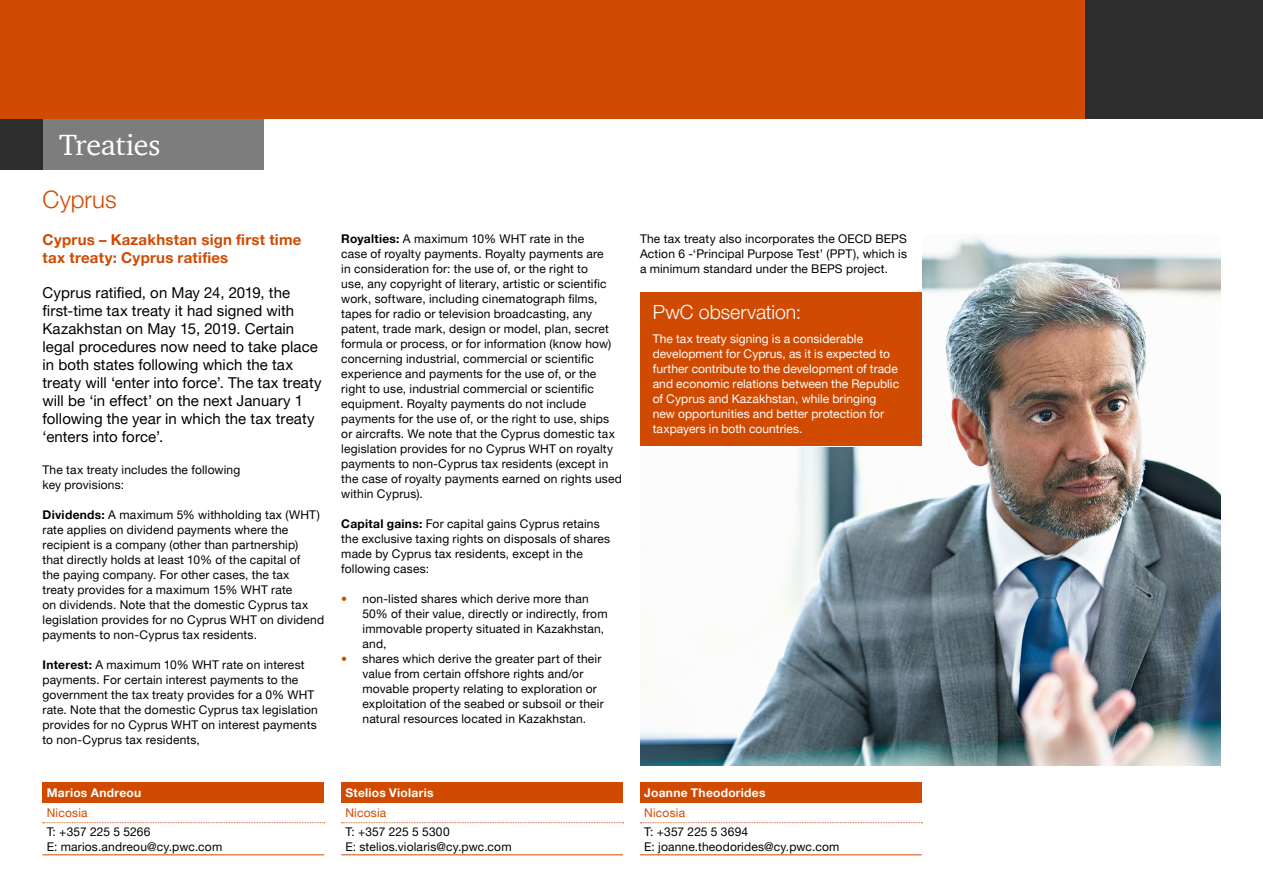
<style>
.page{position:relative;width:1263px;height:893px;background:#fff}
.page>*{position:absolute;margin:0;border:0;box-sizing:border-box;transform-origin:0 0}
.Body_copy{font:30px "ITC Charter Com";letter-spacing:-.01em;color:#fff}
.Body_copy-2{font:300 24px "Helvetica Neue LT Pro";color:#d04a02}
.Body_copy-3{font:300 19.5px "Helvetica Neue LT Pro";color:#fff}
.Intro_text{font:15px/18px "Helvetica Neue LT Pro";letter-spacing:.005em;color:#000}
.Sub_title{font:700 15px/18px "Helvetica Neue LT Pro";letter-spacing:.02em;color:#d04a02}
.Intro_text-2{font:12px/15px "Helvetica Neue LT Pro";letter-spacing:.015em;color:#000}
.t1{font:12px/15px "Helvetica Neue LT Pro";letter-spacing:.005em;color:#fff}
.Body_copy-4{font:12px "Helvetica Neue LT Pro";letter-spacing:.015em;color:#000}
.Body_copy-5{font:700 12px "Helvetica Neue LT Pro";letter-spacing:.025em;color:#fff}
.Body_copy-6{font:12px "Helvetica Neue LT Pro";letter-spacing:.015em;color:#d04a02}
.s1{font-weight:700}
.s2{color:#d04a02}
</style>
<div class="page">
<div style="left:0;top:0;width:1085px;height:119px;background:#d04a02"></div>
<div style="left:1085px;top:0;width:178px;height:119px;background:#2d2d2d"></div>
<img style="left:640px;top:237px;width:580px;height:529px">
<div style="left:623px;top:217px;width:299px;height:229px;background:#fff"></div>
<div style="left:43px;top:119px;width:221px;height:51px;background:#7d7d7d"></div>
<div style="left:0;top:119px;width:43px;height:51px;background:#2d2d2d"></div>
<div style="left:640px;top:292px;width:282px;height:153px;background:#d04a02"></div>
<div style="left:42px;top:783px;width:282px;height:20px;background:#d04a02"></div>
<svg style="left:43px;top:822px;width:282px;height:1px"></svg>
<hr style="left:42px;top:854px;width:282px;height:1px;background:#d04a02">
<div style="left:341px;top:783px;width:282px;height:20px;background:#d04a02"></div>
<svg style="left:342px;top:822px;width:282px;height:1px"></svg>
<hr style="left:341px;top:854px;width:282px;height:1px;background:#d04a02">
<div style="left:640px;top:783px;width:282px;height:20px;background:#d04a02"></div>
<svg style="left:640px;top:822px;width:282px;height:1px"></svg>
<hr style="left:640px;top:854px;width:282px;height:1px;background:#d04a02">
<p class="Body_copy" style="left:59px;top:126px;width:103px">Treaties</p>
<p class="Body_copy-2" style="left:43px;top:185px;width:76px">Cyprus</p>
<p class="Sub_title" style="left:43px;top:230px;width:260px">Cyprus – Kazakhstan sign first time tax treaty: Cyprus ratifies</p>
<p class="Intro_text" style="left:43px;top:283px;width:281px">Cyprus ratified, on May 24, 2019, the first-time tax treaty it had signed with Kazakhstan on May 15, 2019. Certain legal procedures now need to take place in both states following which the tax treaty will ‘enter into force’. The tax treaty will be ‘in effect’ on the next January 1 following the year in which the tax treaty ‘enters into force’.</p>
<p class="Intro_text-2" style="left:43px;top:462px;width:199px">The tax treaty includes the following key provisions:</p>
<p class="Intro_text-2" style="left:43px;top:507px;width:283px"><span class="s1">Dividends:</span> A maximum 5% withholding tax (WHT) rate applies on dividend payments where the recipient is a company (other than partnership)<br>that directly holds at least 10% of the capital of<br>the paying company. For other cases, the tax<br>treaty provides for a maximum 15% WHT rate<br>on dividends. Note that the domestic Cyprus tax legislation provides for no Cyprus WHT on dividend payments to non-Cyprus tax residents.</p>
<p class="Intro_text-2" style="left:43px;top:657px;width:277px"><span class="s1">Interest:</span> A maximum 10% WHT rate on interest payments. For certain interest payments to the government the tax treaty provides for a 0% WHT rate. Note that the domestic Cyprus tax legislation provides for no Cyprus WHT on interest payments to non-Cyprus tax residents,</p>
<p class="Body_copy-5" style="left:47px;top:785px;width:96px">Marios Andreou</p>
<p class="Body_copy-6" style="left:47px;top:805px;width:42px">Nicosia</p>
<p class="Body_copy-4" style="left:47px;top:824px;width:105px">T: +357 225 5 5266</p>
<p class="Body_copy-4" style="left:47px;top:839px;width:177px">E: marios.andreou@cy.pwc.com</p>
<p class="Intro_text-2" style="left:341px;top:231px;width:282px"><span class="s1">Royalties:</span> A maximum 10% WHT rate in the<br>case of royalty payments. Royalty payments are<br>in consideration for: the use of, or the right to<br>use, any copyright of literary, artistic or scientific work, software, including cinematograph films, tapes for radio or television broadcasting, any patent, trade mark, design or model, plan, secret formula or process, or for information (know how) concerning industrial, commercial or scientific experience and payments for the use of, or the right to use, industrial commercial or scientific equipment. Royalty payments do not include payments for the use of, or the right to use, ships or aircrafts. We note that the Cyprus domestic tax legislation provides for no Cyprus WHT on royalty payments to non-Cyprus tax residents (except in the case of royalty payments earned on rights used within Cyprus).</p>
<p class="Intro_text-2" style="left:341px;top:516px;width:270px"><span class="s1">Capital gains:</span> For capital gains Cyprus retains the exclusive taxing rights on disposals of shares made by Cyprus tax residents, except in the following cases:</p>
<p class="Intro_text-2" style="left:362px;top:591px;width:247px;text-indent:-21px"><span class="s2">•</span> non-listed shares which derive more than 50% of their value, directly or indirectly, from immovable property situated in Kazakhstan, and,</p>
<p class="Intro_text-2" style="left:362px;top:651px;width:243px;text-indent:-21px"><span class="s2">•</span> shares which derive the greater part of their value from certain offshore rights and/or movable property relating to exploration or exploitation of the seabed or subsoil or their natural resources located in Kazakhstan.</p>
<p class="Body_copy-5" style="left:345px;top:785px;width:90px">Stelios Violaris</p>
<p class="Body_copy-6" style="left:345px;top:805px;width:42px">Nicosia</p>
<p class="Body_copy-4" style="left:345px;top:824px;width:106px">T: +357 225 5 5300</p>
<p class="Body_copy-4" style="left:345px;top:839px;width:168px">E: stelios.violaris@cy.pwc.com</p>
<p class="Intro_text-2" style="left:640px;top:231px;width:269px;text-align:justify">The tax treaty also incorporates the OECD BEPS Action 6 -‘Principal Purpose Test’ (PPT), which is a minimum standard under the BEPS project.</p>
<p class="Body_copy-3" style="left:653px;top:300px;width:150px">PwC observation:</p>
<p class="t1" style="left:653px;top:330px;width:248px">The tax treaty signing is a considerable development for Cyprus, as it is expected to further contribute to the development of trade and economic relations between the Republic of Cyprus and Kazakhstan, while bringing new opportunities and better protection for taxpayers in both countries.</p>
<p class="Body_copy-5" style="left:644px;top:785px;width:123px">Joanne Theodorides</p>
<p class="Body_copy-6" style="left:644px;top:805px;width:42px">Nicosia</p>
<p class="Body_copy-4" style="left:644px;top:824px;width:106px">T: +357 225 5 3694</p>
<p class="Body_copy-4" style="left:644px;top:839px;width:197px">E: joanne.theodorides@cy.pwc.com</p>
</div>
